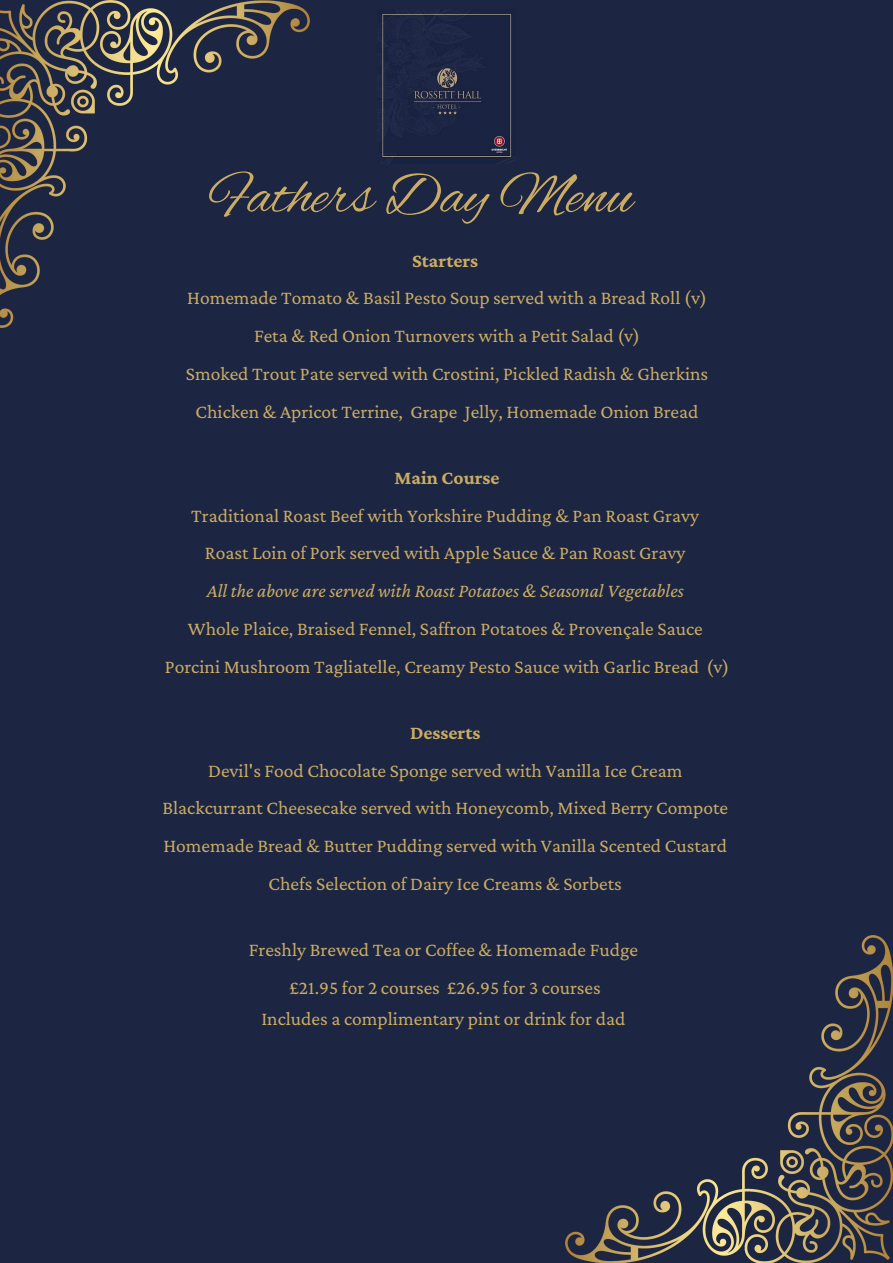
<style>
.page{position:relative;width:893px;height:1263px;background:#1c2542}
.page>*{position:absolute;margin:0;border:0;box-sizing:border-box;transform-origin:0 0}
.t1{font:60px "Alex Brush";color:#cbac63}
.t2{font:19.5px/37.7px "Crimson Pro";color:#cbac63;text-align:center}
.t3{font:italic 19.5px "Crimson Pro";color:#cbac63}
.t4{font:700 19.5px "Crimson Pro";color:#cbac63}
</style>
<div class="page">
<img style="left:0;top:0;width:309px;height:328px">
<img style="left:566px;top:936px;width:327px;height:327px">
<img style="left:380px;top:10px;width:132px;height:152px">
<h1 class="t1" style="left:210px;top:162px;width:424px">Fathers Day Menu</h1>
<p class="t4" style="left:412px;top:249px;width:68px">Starters</p>
<p class="t2" style="left:186px;top:279px;width:524px">Homemade Tomato &amp; Basil Pesto Soup served with a Bread Roll (v)<br>Feta &amp; Red Onion Turnovers with a Petit Salad (v)<br>Smoked Trout Pate served with Crostini, Pickled Radish &amp; Gherkins Chicken &amp; Apricot Terrine, Grape Jelly, Homemade Onion Bread</p>
<p class="t4" style="left:394px;top:466px;width:107px">Main Course</p>
<p class="t2" style="left:191px;top:496px;width:509px">Traditional Roast Beef with Yorkshire Pudding &amp; Pan Roast Gravy<br>Roast Loin of Pork served with Apple Sauce &amp; Pan Roast Gravy</p>
<p class="t3" style="left:207px;top:580px;width:478px">All the above are served with Roast Potatoes &amp; Seasonal Vegetables</p>
<p class="t2" style="left:165px;top:609px;width:566px">Whole Plaice, Braised Fennel, Saffron Potatoes &amp; Provençale Sauce<br>Porcini Mushroom Tagliatelle, Creamy Pesto Sauce with Garlic Bread (v)</p>
<p class="t4" style="left:410px;top:721px;width:72px">Desserts</p>
<p class="t2" style="left:162px;top:751px;width:567px">Devil's Food Chocolate Sponge served with Vanilla Ice Cream Blackcurrant Cheesecake served with Honeycomb, Mixed Berry Compote Homemade Bread &amp; Butter Pudding served with Vanilla Scented Custard Chefs Selection of Dairy Ice Creams &amp; Sorbets</p>
<p class="t2" style="left:249px;top:931px;width:391px">Freshly Brewed Tea or Coffee &amp; Homemade Fudge £21.95 for 2 courses £26.95 for 3 courses</p>
<p class="t2" style="left:261px;top:1000px;width:365px">Includes a complimentary pint or drink for dad</p>
</div>
